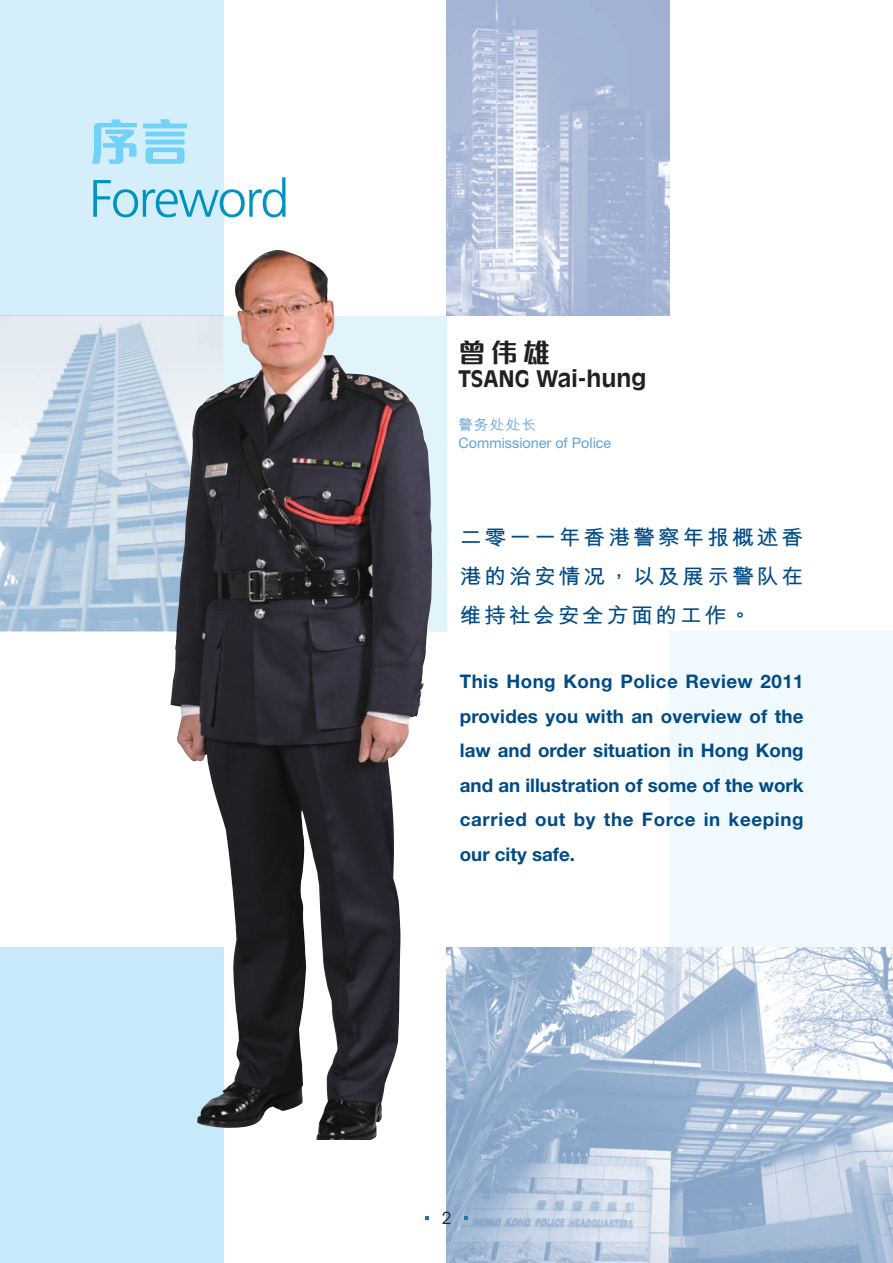
<style>
.page{position:relative;width:893px;height:1263px;background:#fff}
.page>*{position:absolute;margin:0;border:0;box-sizing:border-box;transform-origin:0 0}
.t1{font:300 52.5px "Frutiger LT Std";letter-spacing:-.03em;color:#0092c0}
.t2{font:50.4px "M Elle HKS Xbold B5 pc H";color:#72d1f6}
.t3{font:27px "M Finance HKS Bold B5 pc H";color:#231f20}
.t4{font:700 22.5px "Antique Olive Std";color:#231f20}
.t5{font:21px/39px "M Hei HKS Bold B5 pc H";letter-spacing:.125em;color:#004b87;text-align:justify;scale:1.05 1}
.t6{font:700 18.75px/34.5px "Helvetica Neue LT Std";letter-spacing:.035em;color:#004b87;text-align:justify}
.t7{font:16.5px "ITC Avant Garde Std";color:#231f20}
.t8{font:14.4px "Helvetica Neue LT Std";color:#60a3d8}
.t9{font:14.4px "M Hei HKS Medium B5 pc H";letter-spacing:.1em;color:#60a3d8}
</style>
<div class="page">
<img style="left:223px;top:30px;width:224px;height:314px">
<img style="left:425px;top:344px;width:22px;height:876px">
<img style="left:669px;top:657px;width:1px;height:290px">
<div style="left:0;top:0;width:223px;height:316px;background:#d4effb"></div>
<svg style="left:223px;top:316px;width:223px;height:315px;background:#746e73"></svg>
<div style="left:670px;top:631px;width:223px;height:316px;background:#f0f9fd"></div>
<img style="left:446px;top:0;width:224px;height:267px">
<img style="left:446px;top:267px;width:224px;height:49px">
<img style="left:446px;top:947px;width:447px;height:316px">
<img style="left:446px;top:1236px;width:299px;height:27px">
<img style="left:0;top:317px;width:223px;height:314px">
<div style="left:0;top:947px;width:223px;height:316px;background:#c6eafa"></div>
<img style="left:170px;top:558px;width:262px;height:581px">
<svg style="left:426px;top:1216px;width:3px;height:4px"></svg>
<svg style="left:464px;top:1216px;width:3px;height:4px"></svg>
<h2 class="t2" style="left:89px;top:123px;width:102px">序言</h2>
<h1 class="t1" style="left:89px;top:168px;width:202px">Foreword</h1>
<h3 class="t3" style="left:458px;top:342px;width:93px">曾偉雄</h3>
<p class="t4" style="left:458px;top:366px;width:189px">TSANG Wai-hung</p>
<p class="t9" style="left:458px;top:419px;width:79px">警務處處長</p>
<p class="t8" style="left:458px;top:438px;width:154px">Commissioner of Police</p>
<p class="t5" style="left:460px;top:520px;width:329px">二零一一年香港警察年報概述香港的治安情況，以及展示警隊在維持社會安全方面的工作。</p>
<p class="t6" style="left:460px;top:666px;width:345px">This Hong Kong Police Review 2011 provides you with an overview of the law and order situation in Hong Kong and an illustration of some of the work carried out by the Force in keeping our city safe.</p>
<p class="t7" style="left:442px;top:1209px;width:11px">2</p>
</div>
